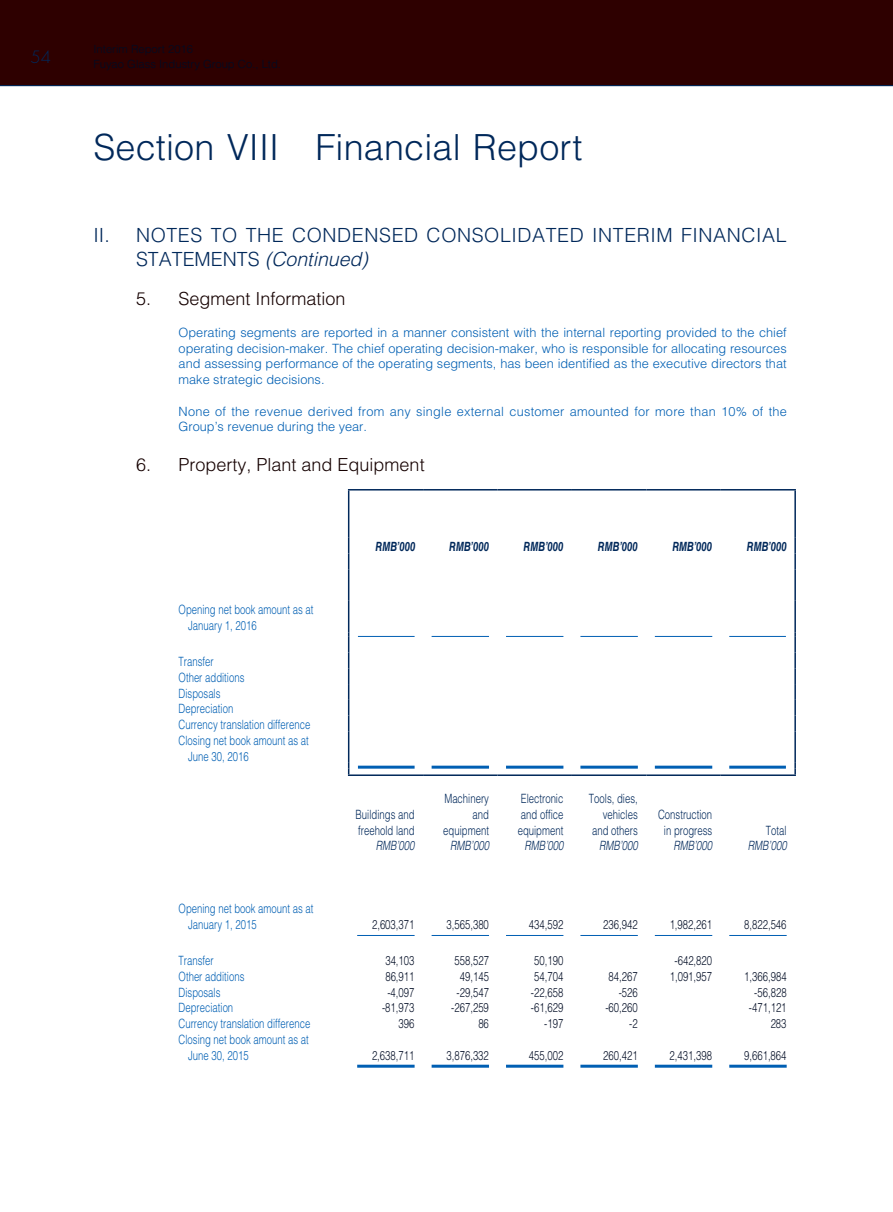
<style>
.page{position:relative;width:893px;height:1212px;background:#fff}
.page>*{position:absolute;margin:0;border:0;box-sizing:border-box;transform-origin:0 0}
.t1{font:300 36px "Helvetica LT Std";letter-spacing:.005em;color:#00285a}
.t2{font:300 19.5px/24px "Helvetica LT Std";letter-spacing:.03em;color:#00285a}
.t3{font:300 18px "Helvetica LT Std";color:#150000}
.t4{font:300 16.5px "Futura Std";color:#00285a}
.t5{font:300 12.75px/15.8px "Helvetica LT Std";color:#005fb3;text-align:justify}
.t6{font:300 12.75px/15.8px "Helvetica LT Std";color:#005fb3;scale:.75 1}
.t7{font:300 12.75px "Helvetica LT Std";color:#000c24;scale:.75 1}
.t8{font:300 12.75px/15.8px "Helvetica LT Std";color:#00285a;text-align:right;scale:.75 1}
.t9{font:300 12.75px/15.8px "Helvetica LT Std";letter-spacing:.02em;color:#005fb3}
.t10{font:italic 700 12.75px "Helvetica LT Std";color:#00285a;scale:.75 1}
.t11{font:italic 300 12.75px "Helvetica LT Std";color:#00285a;scale:.75 1}
.t12{font:300 11.25px/15px "Helvetica LT Std";color:#000c24}
.s1{font-style:italic}
</style>
<div class="page">
<div style="left:0;top:0;width:893px;height:86px;background:#2e0000"></div>
<hr style="left:0;top:85px;width:893px;height:1px;background:#00285a">
<hr style="left:348px;top:489px;width:75px;height:1px;background:#00285a">
<hr style="left:348px;top:490px;width:1px;height:48px;background:#00285a">
<hr style="left:423px;top:489px;width:74px;height:1px;background:#00285a">
<hr style="left:497px;top:489px;width:75px;height:1px;background:#00285a">
<hr style="left:572px;top:489px;width:74px;height:1px;background:#00285a">
<hr style="left:646px;top:489px;width:75px;height:1px;background:#00285a">
<hr style="left:721px;top:489px;width:75px;height:1px;background:#00285a">
<hr style="left:794px;top:490px;width:2px;height:48px;background:#00285a">
<svg style="left:348px;top:538px;width:1px;height:31px"></svg>
<svg style="left:794px;top:538px;width:2px;height:31px"></svg>
<hr style="left:348px;top:569px;width:1px;height:32px;background:#00285a">
<hr style="left:794px;top:569px;width:2px;height:32px;background:#00285a">
<hr style="left:348px;top:601px;width:1px;height:31px;background:#00285a">
<hr style="left:794px;top:601px;width:2px;height:31px;background:#00285a">
<hr style="left:348px;top:731px;width:1px;height:32px;background:#00285a">
<hr style="left:794px;top:731px;width:2px;height:32px;background:#00285a">
<svg style="left:348px;top:632px;width:1px;height:99px"></svg>
<hr style="left:348px;top:774px;width:75px;height:2px;background:#00285a">
<hr style="left:423px;top:774px;width:74px;height:2px;background:#00285a">
<hr style="left:497px;top:774px;width:75px;height:2px;background:#00285a">
<hr style="left:572px;top:774px;width:74px;height:2px;background:#00285a">
<hr style="left:646px;top:774px;width:75px;height:2px;background:#00285a">
<svg style="left:794px;top:763px;width:2px;height:11px"></svg>
<hr style="left:721px;top:774px;width:75px;height:2px;background:#00285a">
<svg style="left:794px;top:632px;width:2px;height:99px"></svg>
<hr style="left:358px;top:636px;width:57px;height:1px;background:#005fb3">
<hr style="left:432px;top:636px;width:57px;height:1px;background:#005fb3">
<hr style="left:506px;top:636px;width:57px;height:1px;background:#005fb3">
<hr style="left:580px;top:636px;width:58px;height:1px;background:#005fb3">
<hr style="left:655px;top:636px;width:57px;height:1px;background:#005fb3">
<hr style="left:729px;top:636px;width:57px;height:1px;background:#005fb3">
<hr style="left:358px;top:766px;width:57px;height:3px;background:#005fb3">
<hr style="left:432px;top:766px;width:57px;height:3px;background:#005fb3">
<hr style="left:506px;top:766px;width:57px;height:3px;background:#005fb3">
<hr style="left:580px;top:766px;width:58px;height:3px;background:#005fb3">
<hr style="left:655px;top:766px;width:57px;height:3px;background:#005fb3">
<hr style="left:729px;top:766px;width:57px;height:3px;background:#005fb3">
<hr style="left:357px;top:935px;width:58px;height:1px;background:#005fb3">
<hr style="left:432px;top:935px;width:57px;height:1px;background:#005fb3">
<hr style="left:506px;top:935px;width:57px;height:1px;background:#005fb3">
<hr style="left:580px;top:935px;width:58px;height:1px;background:#005fb3">
<hr style="left:655px;top:935px;width:57px;height:1px;background:#005fb3">
<hr style="left:729px;top:935px;width:58px;height:1px;background:#005fb3">
<hr style="left:357px;top:1065px;width:58px;height:3px;background:#005fb3">
<hr style="left:432px;top:1065px;width:57px;height:3px;background:#005fb3">
<hr style="left:506px;top:1065px;width:57px;height:3px;background:#005fb3">
<hr style="left:580px;top:1065px;width:58px;height:3px;background:#005fb3">
<hr style="left:655px;top:1065px;width:57px;height:3px;background:#005fb3">
<hr style="left:729px;top:1065px;width:58px;height:3px;background:#005fb3">
<p class="t4" style="left:31px;top:47px;width:22px">54</p>
<p class="t12" style="left:94px;top:42px;width:189px">Interim Report 2016<br>Fuyao Glass Industry Group Co., Ltd.</p>
<h1 class="t1" style="left:94px;top:124px;width:490px">Section VIII Financial Report</h1>
<h2 class="t2" style="left:136px;top:222px;width:652px;text-indent:-43px">II. NOTES TO THE CONDENSED CONSOLIDATED INTERIM FINANCIAL<br>STATEMENTS <span class="s1">(Continued)</span></h2>
<h3 class="t3" style="left:136px;top:288px;width:211px">5. Segment Information</h3>
<p class="t5" style="left:179px;top:324px;width:610px">Operating segments are reported in a manner consistent with the internal reporting provided to the chief operating decision-maker. The chief operating decision-maker, who is responsible for allocating resources and assessing performance of the operating segments, has been identified as the executive directors that make strategic decisions.</p>
<p class="t9" style="left:179px;top:403px;width:610px">None of the revenue derived from any single external customer amounted for more than 10% of the<br>Group’s revenue during the year.</p>
<h3 class="t3" style="left:136px;top:453px;width:290px">6. Property, Plant and Equipment</h3>
<p class="t6" style="left:188px;top:602px;width:169px;text-indent:-10px">Opening net book amount as at<br>January 1, 2016</p>
<p class="t6" style="left:179px;top:654px;width:48px">Transfer</p>
<p class="t6" style="left:179px;top:669px;width:89px">Other additions</p>
<p class="t6" style="left:179px;top:685px;width:57px">Disposals</p>
<p class="t6" style="left:179px;top:701px;width:74px">Depreciation</p>
<p class="t6" style="left:179px;top:717px;width:177px">Currency translation difference</p>
<p class="t6" style="left:179px;top:732px;width:175px">Closing net book amount as at</p>
<p class="t6" style="left:188px;top:748px;width:82px">June 30, 2016</p>
<p class="t6" style="left:188px;top:901px;width:169px;text-indent:-10px">Opening net book amount as at<br>January 1, 2015</p>
<p class="t10" style="left:375px;top:539px;width:55px">RMB’000</p>
<p class="t10" style="left:449px;top:539px;width:55px">RMB’000</p>
<p class="t10" style="left:524px;top:539px;width:55px">RMB’000</p>
<p class="t10" style="left:598px;top:539px;width:55px">RMB’000</p>
<p class="t10" style="left:672px;top:539px;width:55px">RMB’000</p>
<p class="t10" style="left:747px;top:539px;width:55px">RMB’000</p>
<p class="t8" style="left:356px;top:806px;width:80px;text-align:left">Buildings and freehold land</p>
<p class="t8" style="left:443px;top:790px;width:62px">Machinery and equipment</p>
<p class="t8" style="left:518px;top:790px;width:62px;text-align:justify">Electronic and office equipment</p>
<p class="t8" style="left:589px;top:790px;width:67px">Tools, dies, vehicles and others</p>
<p class="t8" style="left:658px;top:806px;width:74px;text-align:center">Construction in progress</p>
<p class="t8" style="left:766px;top:822px;width:29px">Total</p>
<p class="t11" style="left:376px;top:838px;width:53px">RMB’000</p>
<p class="t11" style="left:450px;top:838px;width:53px">RMB’000</p>
<p class="t11" style="left:525px;top:838px;width:53px">RMB’000</p>
<p class="t11" style="left:599px;top:838px;width:53px">RMB’000</p>
<p class="t11" style="left:673px;top:838px;width:53px">RMB’000</p>
<p class="t11" style="left:748px;top:838px;width:53px">RMB’000</p>
<p class="t7" style="left:372px;top:916px;width:58px">2,603,371</p>
<p class="t7" style="left:446px;top:916px;width:58px">3,565,380</p>
<p class="t7" style="left:529px;top:916px;width:48px">434,592</p>
<p class="t7" style="left:603px;top:916px;width:48px">236,942</p>
<p class="t7" style="left:670px;top:916px;width:58px">1,982,261</p>
<p class="t7" style="left:744px;top:916px;width:58px">8,822,546</p>
<p class="t6" style="left:179px;top:953px;width:48px">Transfer</p>
<p class="t7" style="left:385px;top:953px;width:40px">34,103</p>
<p class="t7" style="left:454px;top:953px;width:48px">558,527</p>
<p class="t7" style="left:534px;top:953px;width:40px">50,190</p>
<p class="t7" style="left:674px;top:953px;width:52px">-642,820</p>
<p class="t6" style="left:179px;top:968px;width:89px">Other additions</p>
<p class="t7" style="left:385px;top:968px;width:40px">86,911</p>
<p class="t7" style="left:460px;top:968px;width:40px">49,145</p>
<p class="t7" style="left:534px;top:968px;width:40px">54,704</p>
<p class="t7" style="left:609px;top:968px;width:40px">84,267</p>
<p class="t7" style="left:670px;top:968px;width:58px">1,091,957</p>
<p class="t7" style="left:744px;top:968px;width:58px">1,366,984</p>
<p class="t6" style="left:179px;top:984px;width:57px">Disposals</p>
<p class="t7" style="left:387px;top:984px;width:38px">-4,097</p>
<p class="t7" style="left:457px;top:984px;width:45px">-29,547</p>
<p class="t7" style="left:531px;top:984px;width:45px">-22,658</p>
<p class="t7" style="left:619px;top:984px;width:27px">-526</p>
<p class="t7" style="left:754px;top:984px;width:45px">-56,828</p>
<p class="t6" style="left:179px;top:1000px;width:74px">Depreciation</p>
<p class="t7" style="left:382px;top:1000px;width:45px">-81,973</p>
<p class="t7" style="left:451px;top:1000px;width:52px">-267,259</p>
<p class="t7" style="left:531px;top:1000px;width:45px">-61,629</p>
<p class="t7" style="left:605px;top:1000px;width:45px">-60,260</p>
<p class="t7" style="left:749px;top:1000px;width:52px">-471,121</p>
<p class="t6" style="left:179px;top:1016px;width:177px">Currency translation difference</p>
<p class="t7" style="left:399px;top:1016px;width:23px">396</p>
<p class="t7" style="left:478px;top:1016px;width:16px">86</p>
<p class="t7" style="left:544px;top:1016px;width:27px">-197</p>
<p class="t7" style="left:629px;top:1016px;width:13px">-2</p>
<p class="t7" style="left:771px;top:1016px;width:23px">283</p>
<p class="t6" style="left:188px;top:1031px;width:162px;text-indent:-10px">Closing net book amount as at<br>June 30, 2015</p>
<p class="t7" style="left:372px;top:1047px;width:58px">2,638,711</p>
<p class="t7" style="left:446px;top:1047px;width:58px">3,876,332</p>
<p class="t7" style="left:529px;top:1047px;width:48px">455,002</p>
<p class="t7" style="left:603px;top:1047px;width:48px">260,421</p>
<p class="t7" style="left:670px;top:1047px;width:58px">2,431,398</p>
<p class="t7" style="left:744px;top:1047px;width:58px">9,661,864</p>
</div>
